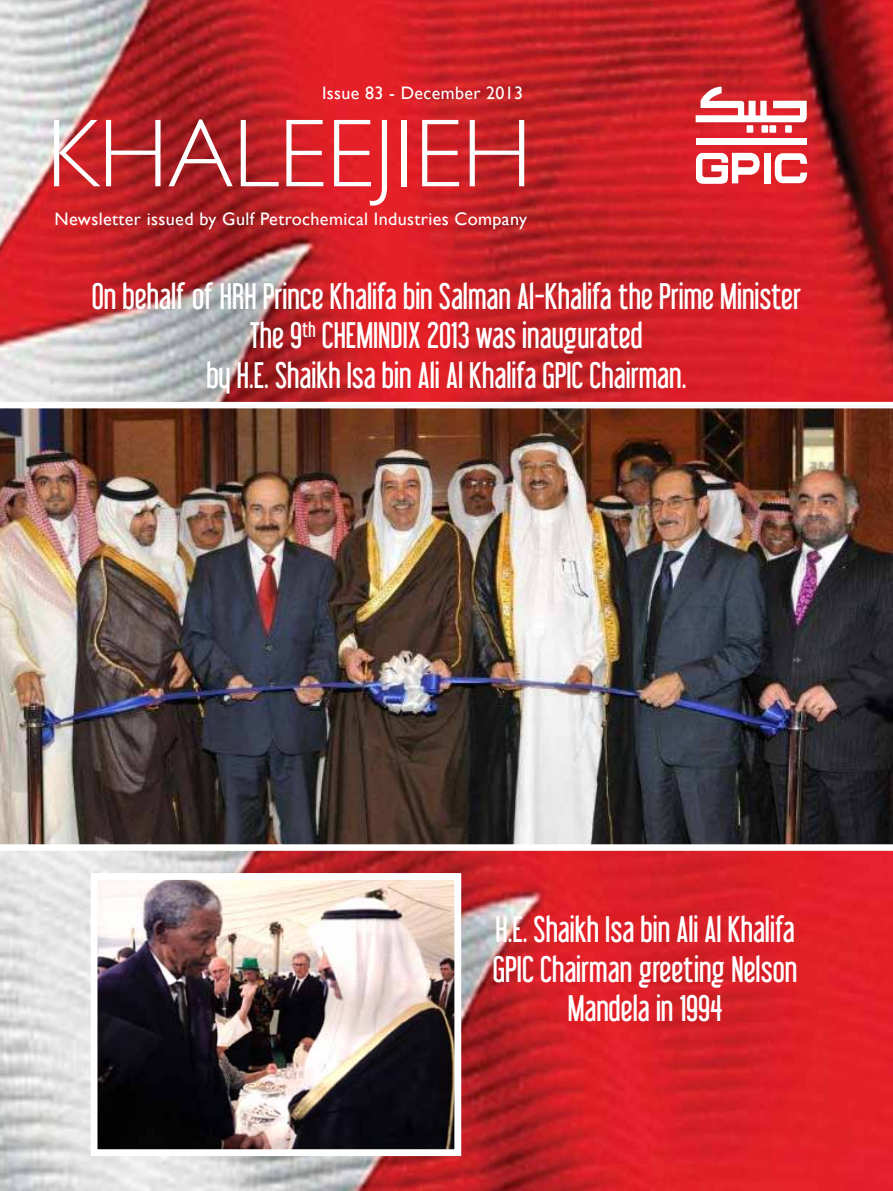
<style>
.page{position:relative;width:893px;height:1191px;background:#fff}
.page>*{position:absolute;margin:0;border:0;box-sizing:border-box;transform-origin:0 0}
.t1{font:300 97.2px "Gill Sans";color:#fff}
.t2{font:33px/39.6px "Libel Suit";color:#fff;text-align:center}
.t3{font:18.15px "Gill Sans";letter-spacing:.02em;color:#fff}
.t4{font:18px "Gill Sans";letter-spacing:.02em;color:#fff}
</style>
<div class="page">
<img style="left:0;top:0;width:893px;height:1191px">
<div style="left:785px;top:125px;width:7px;height:8px;background:#fff"></div>
<div style="left:769px;top:125px;width:7px;height:8px;background:#fff"></div>
<div style="left:761px;top:125px;width:7px;height:8px;background:#fff"></div>
<div style="left:747px;top:125px;width:6px;height:8px;background:#fff"></div>
<svg style="left:696px;top:87px;width:111px;height:35px"></svg>
<div style="left:696px;top:138px;width:110px;height:7px;background:#fff"></div>
<div style="left:764px;top:153px;width:6px;height:30px;background:#fff"></div>
<svg style="left:696px;top:153px;width:64px;height:31px"></svg>
<svg style="left:775px;top:153px;width:32px;height:30px"></svg>
<img style="left:0;top:402px;width:893px;height:449px">
<img style="left:99px;top:881px;width:354px;height:267px">
<div style="left:91px;top:873px;width:370px;height:283px;border:7px solid #fff"></div>
<p class="t4" style="left:322px;top:82px;width:203px">Issue 83 - December 2013</p>
<h1 class="t1" style="left:47px;top:98px;width:487px">KHALEEJIEH</h1>
<p class="t3" style="left:55px;top:208px;width:474px">Newsletter issued by Gulf Petrochemical Industries Company</p>
<p class="t2" style="left:92px;top:276px;width:711px">On behalf of HRH Prince Khalifa bin Salman Al-Khalifa the Prime Minister<br>The 9<sup>th</sup> CHEMINDIX 2013 was inaugurated<br>by H.E. Shaikh Isa bin Ali Al Khalifa GPIC Chairman.</p>
<p class="t2" style="left:493px;top:909px;width:306px">H.E. Shaikh Isa bin Ali Al Khalifa<br>GPIC Chairman greeting Nelson<br>Mandela in 1994</p>
</div>
